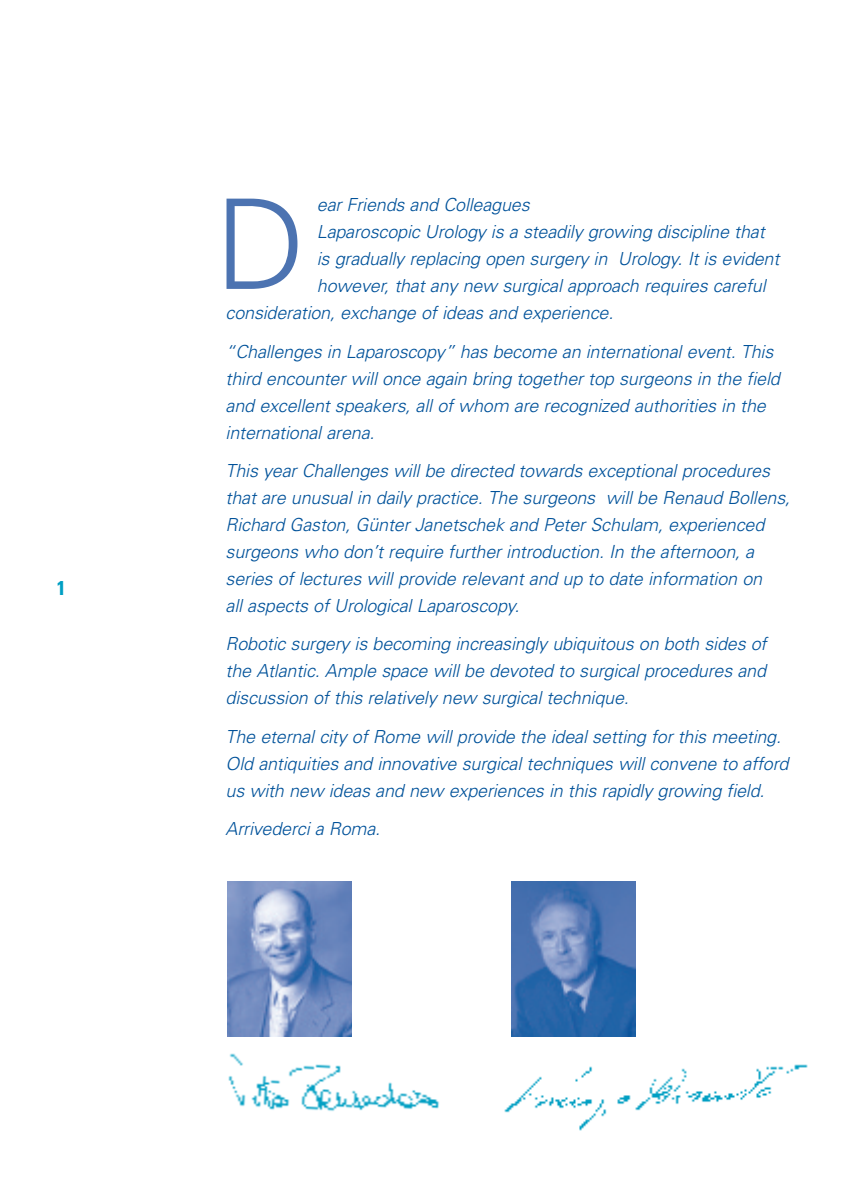
<style>
.page{position:relative;width:857px;height:1191px;background:#fff}
.page>*{position:absolute;margin:0;border:0;box-sizing:border-box;transform-origin:0 0}
.t1{font:300 125px "Univers";color:#4c73b1}
.t2{font:700 condensed 20px "Univers";color:#009fc3}
.t3{font:italic 300 18px/27px "Univers";letter-spacing:-.01em;color:#01529a}
</style>
<div class="page">
<img style="left:228px;top:1053px;width:211px;height:59px">
<img style="left:504px;top:1064px;width:304px;height:67px">
<img style="left:227px;top:881px;width:125px;height:155px">
<img style="left:511px;top:881px;width:124px;height:155px">
<p class="t2" style="left:57px;top:581px;width:10px">1</p>
<p class="t3" style="left:317px;top:193px;width:214px">ear Friends and Colleagues</p>
<p class="t3" style="left:317px;top:220px;width:449px">Laparoscopic Urology is a steadily growing discipline that</p>
<p class="t3" style="left:317px;top:247px;width:464px">is gradually replacing open surgery in Urology. It is evident</p>
<p class="t3" style="left:317px;top:274px;width:450px">however, that any new surgical approach requires careful</p>
<p class="t3" style="left:225px;top:301px;width:389px">consideration, exchange of ideas and experience.</p>
<p class="t3" style="left:225px;top:339px;width:555px">“Challenges in Laparoscopy” has become an international event. This third encounter will once again bring together top surgeons in the field and excellent speakers, all of whom are recognized authorities in the international arena.</p>
<p class="t3" style="left:225px;top:458px;width:565px">This year Challenges will be directed towards exceptional procedures that are unusual in daily practice. The surgeons will be Renaud Bollens, Richard Gaston, Günter Janetschek and Peter Schulam, experienced surgeons who don’t require further introduction. In the afternoon, a series of lectures will provide relevant and up to date information on<br>all aspects of Urological Laparoscopy.</p>
<p class="t3" style="left:225px;top:632px;width:542px;text-align:justify">Robotic surgery is becoming increasingly ubiquitous on both sides of the Atlantic. Ample space will be devoted to surgical procedures and discussion of this relatively new surgical technique.</p>
<p class="t3" style="left:225px;top:724px;width:564px">The eternal city of Rome will provide the ideal setting for this meeting.<br>Old antiquities and innovative surgical techniques will convene to afford us with new ideas and new experiences in this rapidly growing field.</p>
<p class="t3" style="left:225px;top:816px;width:156px">Arrivederci a Roma.</p>
<h1 class="t1" style="left:215px;top:199px;width:92px">D</h1>
</div>
